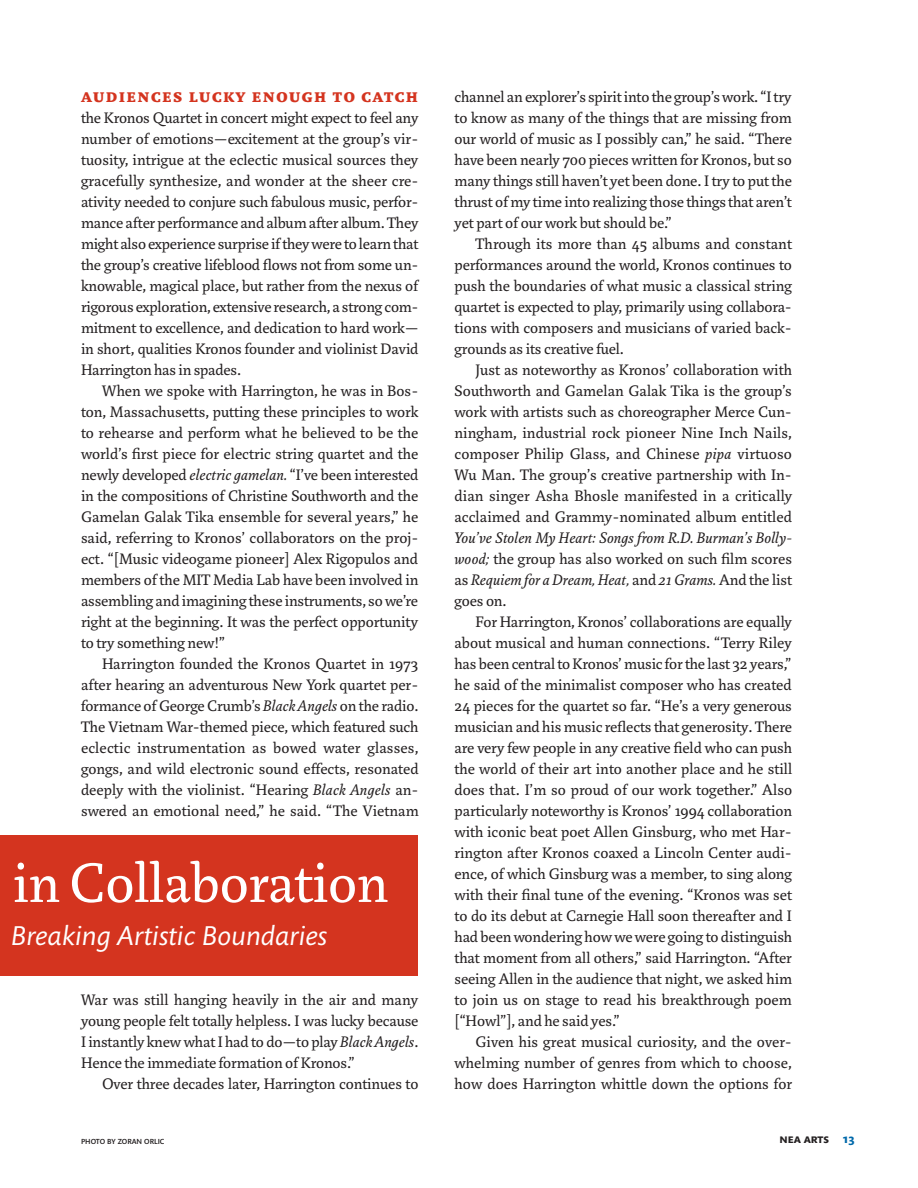
<style>
.page{position:relative;width:918px;height:1188px;background:#fff}
.page>*{position:absolute;margin:0;border:0;box-sizing:border-box;transform-origin:0 0}
.t1{font:60px "Marat Pro";letter-spacing:-.005em;color:#fff}
.t2{font:italic 27.75px "Mundo Sans Pro";letter-spacing:.005em;color:#fff}
.t3{font:700 21px "Marat Pro";letter-spacing:.04em;color:#d4341f}
.t4{font:16.5px/21px "Marat Pro";letter-spacing:-.005em;color:#231f20;text-align:justify}
.t5{font:italic 16.5px/21px "Marat Pro";letter-spacing:.01em;color:#231f20;text-align:justify}
.t6{font:700 12.75px "Mundo Sans Pro";color:#0069aa}
.t7{font:700 12px "Mundo Sans Pro";color:#231f20}
.t8{font:500 7.5px "Mundo Sans Std";letter-spacing:.03em;color:#231f20}
.s1{font-style:italic}
.s2{font-style:normal}
</style>
<div class="page">
<div style="left:0;top:836px;width:418px;height:140px;background:#d4341f"></div>
<p class="t3" style="left:81px;top:83px;width:339px">Audiences lucky enough to catch</p>
<p class="t4" style="left:81px;top:108px;width:339px">the Kronos Quartet in concert might expect to feel any number of emotions—excitement at the group’s vir&shy;tuosity, intrigue at the eclectic musical sources they gracefully synthesize, and wonder at the sheer cre&shy;ativity needed to conjure such fabulous music, perfor&shy;mance after performance and album after album. They might also experience surprise if they were to learn that the group’s creative lifeblood flows not from some un&shy;knowable, magical place, but rather from the nexus of rigorous exploration, extensive research, a strong com&shy;mitment to excellence, and dedication to hard work— in short, qualities Kronos founder and violinist David Harrington has in spades.</p>
<p class="t4" style="left:81px;top:381px;width:339px;text-indent:21px">When we spoke with Harrington, he was in Bos&shy;ton, Massachusetts, putting these principles to work to rehearse and perform what he believed to be the world’s first piece for electric string quartet and the newly developed <span class="s1">electric gamelan.</span> “I’ve been interested in the compositions of Christine Southworth and the Gamelan Galak Tika ensemble for several years,” he said, referring to Kronos’ collaborators on the proj&shy;ect. “[Music videogame pioneer] Alex Rigopulos and members of the MIT Media Lab have been involved in assembling and imagining these instruments, so we’re right at the beginning. It was the perfect opportunity to try something new!”</p>
<p class="t4" style="left:81px;top:654px;width:339px;text-indent:21px">Harrington founded the Kronos Quartet in 1973 after hearing an adventurous New York quartet per&shy;formance of George Crumb’s <span class="s1">Black Angels</span> on the radio.<br>The Vietnam War-themed piece, which featured such eclectic instrumentation as bowed water glasses, gongs, and wild electronic sound effects, resonated deeply with the violinist. “Hearing <span class="s1">Black Angels</span> an&shy;swered an emotional need,” he said. “The Vietnam</p>
<h1 class="t1" style="left:13px;top:850px;width:377px">in Collaboration</h1>
<h2 class="t2" style="left:11px;top:920px;width:318px">Breaking Artistic Boundaries</h2>
<p class="t4" style="left:81px;top:990px;width:339px">War was still hanging heavily in the air and many young people felt totally helpless. I was lucky because I instantly knew what I had to do—to play <span class="s1">Black Angels</span>.<br>Hence the immediate formation of Kronos.”</p>
<p class="t4" style="left:102px;top:1074px;width:318px">Over three decades later, Harrington continues to</p>
<p class="t8" style="left:81px;top:1137px;width:85px">PHOTO BY ZORAN ORLIC</p>
<p class="t4" style="left:454px;top:87px;width:339px">channel an explorer’s spirit into the group’s work. “I try to know as many of the things that are missing from our world of music as I possibly can,” he said. “There have been nearly 700 pieces written for Kronos, but so many things still haven’t yet been done. I try to put the thrust of my time into realizing those things that aren’t yet part of our work but should be.”</p>
<p class="t4" style="left:454px;top:234px;width:339px;text-indent:21px">Through its more than 45 albums and constant performances around the world, Kronos continues to push the boundaries of what music a classical string quartet is expected to play, primarily using collabora&shy;tions with composers and musicians of varied back&shy;grounds as its creative fuel.</p>
<p class="t4" style="left:454px;top:360px;width:339px;text-indent:21px">Just as noteworthy as Kronos’ collaboration with Southworth and Gamelan Galak Tika is the group’s work with artists such as choreographer Merce Cun&shy;ningham, industrial rock pioneer Nine Inch Nails, composer Philip Glass, and Chinese <span class="s1">pipa</span> virtuoso Wu Man. The group’s creative partnership with In&shy;dian singer Asha Bhosle manifested in a critically acclaimed and Grammy-nominated album entitled</p>
<p class="t5" style="left:454px;top:527px;width:339px">You’ve Stolen My Heart: Songs from R.D. Burman’s Bolly&shy;wood; <span class="s2">the group has also worked on such film scores as</span> Requiem for a Dream, Heat, <span class="s2">and</span> 21 Grams. <span class="s2">And the list goes on.</span></p>
<p class="t4" style="left:454px;top:612px;width:339px;text-indent:21px">For Harrington, Kronos’ collaborations are equally about musical and human connections. “Terry Riley has been central to Kronos’ music for the last 32 years,” he said of the minimalist composer who has created 24 pieces for the quartet so far. “He’s a very generous musician and his music reflects that generosity. There are very few people in any creative field who can push the world of their art into another place and he still does that. I’m so proud of our work together.” Also particularly noteworthy is Kronos’ 1994 collaboration with iconic beat poet Allen Ginsburg, who met Har&shy;rington after Kronos coaxed a Lincoln Center audi&shy;ence, of which Ginsburg was a member, to sing along with their final tune of the evening. “Kronos was set to do its debut at Carnegie Hall soon thereafter and I had been wondering how we were going to distinguish that moment from all others,” said Harrington. “After seeing Allen in the audience that night, we asked him to join us on stage to read his breakthrough poem [“Howl”], and he said yes.”</p>
<p class="t4" style="left:454px;top:1032px;width:339px;text-indent:21px">Given his great musical curiosity, and the over&shy;whelming number of genres from which to choose, how does Harrington whittle down the options for</p>
<p class="t7" style="left:780px;top:1132px;width:32px">NEA ARTS</p>
<p class="t6" style="left:843px;top:1131px;width:13px">13</p>
</div>
